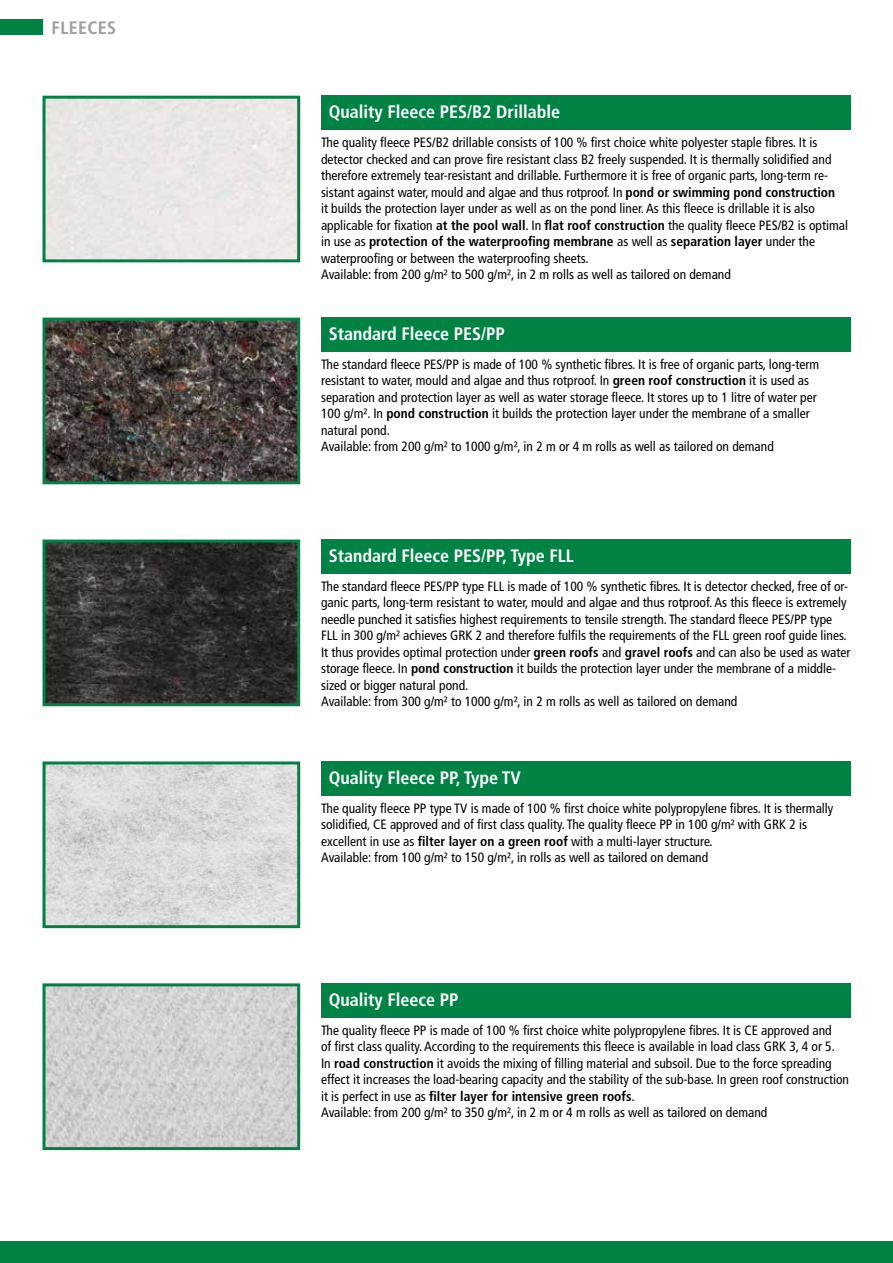
<style>
.page{position:relative;width:893px;height:1263px;background:#fff}
.page>*{position:absolute;margin:0;border:0;box-sizing:border-box;transform-origin:0 0}
.t1{font:700 condensed 18px "Frutiger";color:#fff}
.t2{font:700 condensed 18px "Frutiger";letter-spacing:.02em;color:#9f9f9f}
.t3{font:condensed 13.5px/16.5px "Frutiger";color:#000}
.s1{font-weight:700}
</style>
<div class="page">
<div style="left:43px;top:96px;width:257px;height:166px;border:3px solid #008244"></div>
<div style="left:321px;top:96px;width:529px;height:34px;background:#008244"></div>
<img style="left:47px;top:322px;width:249px;height:158px">
<div style="left:43px;top:318px;width:257px;height:166px;border:3px solid #008244"></div>
<div style="left:321px;top:318px;width:529px;height:34px;background:#008244"></div>
<img style="left:47px;top:543px;width:249px;height:159px">
<div style="left:43px;top:539px;width:257px;height:167px;border:3px solid #008244"></div>
<div style="left:321px;top:539px;width:529px;height:35px;background:#008244"></div>
<img style="left:47px;top:765px;width:249px;height:159px">
<div style="left:43px;top:761px;width:257px;height:167px;border:3px solid #008244"></div>
<div style="left:321px;top:761px;width:529px;height:35px;background:#008244"></div>
<img style="left:47px;top:987px;width:249px;height:159px">
<div style="left:43px;top:983px;width:257px;height:167px;border:3px solid #008244"></div>
<div style="left:321px;top:983px;width:529px;height:35px;background:#008244"></div>
<div style="left:0;top:1242px;width:893px;height:21px;background:#008244"></div>
<div style="left:0;top:19px;width:42px;height:15px;background:#008244"></div>
<h1 class="t2" style="left:52px;top:17px;width:66px">FLEECES</h1>
<h1 class="t1" style="left:329px;top:101px;width:233px">Quality Fleece PES/B2 Drillable</h1>
<p class="t3" style="left:321px;top:134px;width:529px">The quality fleece PES/B2 drillable consists of 100 % first choice white polyester staple fibres. It is detector checked and can prove fire resistant class B2 freely suspended. It is thermally solidified and therefore extremely tear-resistant and drillable. Furthermore it is free of organic parts, long-term re&shy;sistant against water, mould and algae and thus rotproof. In <span class="s1">pond or swimming pond construction<br></span>it builds the protection layer under as well as on the pond liner. As this fleece is drillable it is also applicable for fixation <span class="s1">at the pool wall</span>. In <span class="s1">flat roof construction</span> the quality fleece PES/B2 is optimal in use as <span class="s1">protection of the waterproofing membrane</span> as well as <span class="s1">separation layer</span> under the waterproofing or between the waterproofing sheets.<br>Available: from 200 g/m² to 500 g/m², in 2 m rolls as well as tailored on demand</p>
<h1 class="t1" style="left:329px;top:323px;width:178px">Standard Fleece PES/PP</h1>
<p class="t3" style="left:321px;top:356px;width:500px">The standard fleece PES/PP is made of 100 % synthetic fibres. It is free of organic parts, long-term resistant to water, mould and algae and thus rotproof. In <span class="s1">green roof construction</span> it is used as separation and protection layer as well as water storage fleece. It stores up to 1 litre of water per 100 g/m². In <span class="s1">pond construction</span> it builds the protection layer under the membrane of a smaller natural pond.<br>Available: from 200 g/m² to 1000 g/m², in 2 m or 4 m rolls as well as tailored on demand</p>
<h1 class="t1" style="left:329px;top:545px;width:246px">Standard Fleece PES/PP, Type FLL</h1>
<p class="t3" style="left:321px;top:578px;width:531px">The standard fleece PES/PP type FLL is made of 100 % synthetic fibres. It is detector checked, free of or&shy;ganic parts, long-term resistant to water, mould and algae and thus rotproof. As this fleece is extremely needle punched it satisfies highest requirements to tensile strength. The standard fleece PES/PP type FLL in 300 g/m² achieves GRK 2 and therefore fulfils the requirements of the FLL green roof guide lines.<br>It thus provides optimal protection under <span class="s1">green roofs</span> and <span class="s1">gravel roofs</span> and can also be used as water storage fleece. In <span class="s1">pond construction</span> it builds the protection layer under the membrane of a middle&shy;sized or bigger natural pond.<br>Available: from 300 g/m² to 1000 g/m², in 2 m rolls as well as tailored on demand</p>
<h1 class="t1" style="left:329px;top:767px;width:194px">Quality Fleece PP, Type TV</h1>
<p class="t3" style="left:321px;top:800px;width:514px">The quality fleece PP type TV is made of 100 % first choice white polypropylene fibres. It is thermally solidified, CE approved and of first class quality. The quality fleece PP in 100 g/m² with GRK 2 is excellent in use as <span class="s1">filter layer on a green roof</span> with a multi-layer structure.<br>Available: from 100 g/m² to 150 g/m², in rolls as well as tailored on demand</p>
<h1 class="t1" style="left:329px;top:989px;width:131px">Quality Fleece PP</h1>
<p class="t3" style="left:321px;top:1022px;width:529px">The quality fleece PP is made of 100 % first choice white polypropylene fibres. It is CE approved and<br>of first class quality. According to the requirements this fleece is available in load class GRK 3, 4 or 5.<br>In <span class="s1">road construction</span> it avoids the mixing of filling material and subsoil. Due to the force spreading effect it increases the load-bearing capacity and the stability of the sub-base. In green roof construction it is perfect in use as <span class="s1">filter layer for intensive green roofs</span>.<br>Available: from 200 g/m² to 350 g/m², in 2 m or 4 m rolls as well as tailored on demand</p>
</div>
